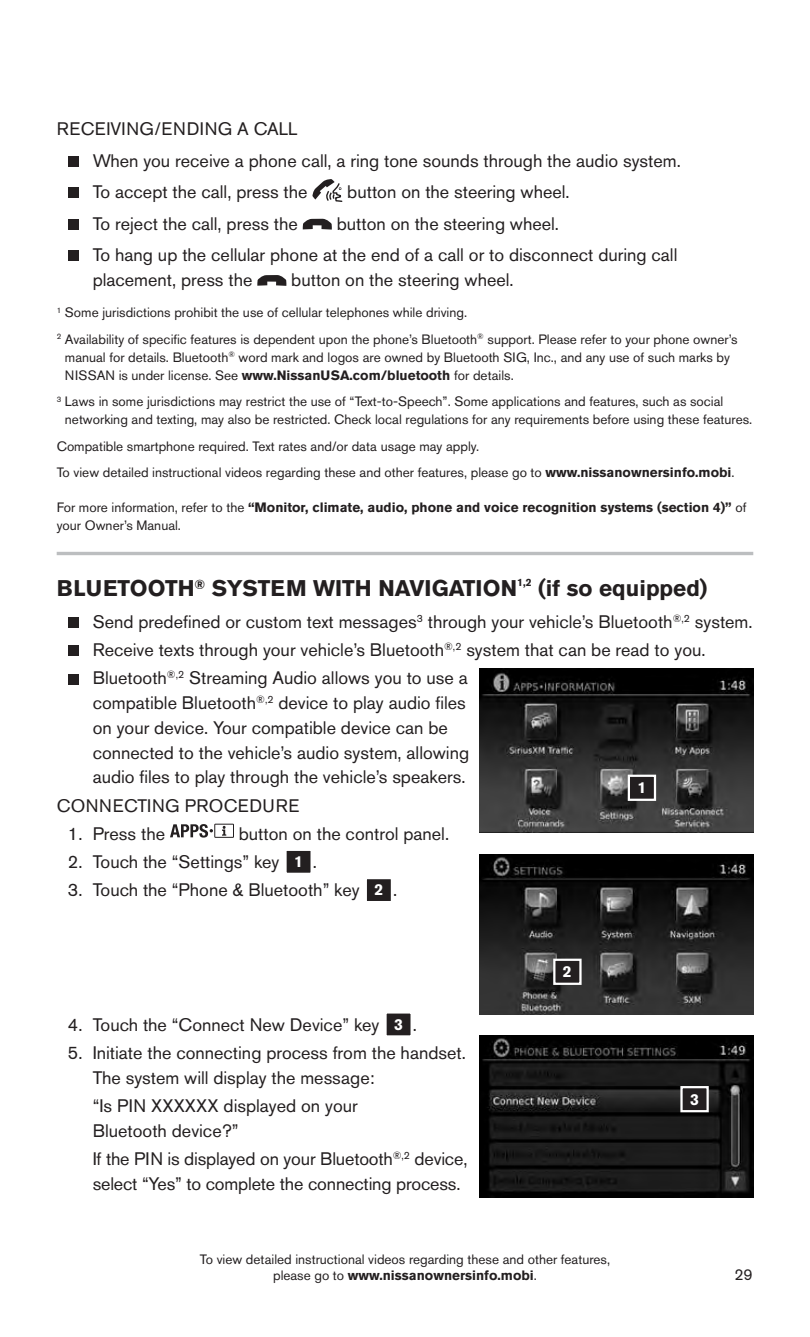
<style>
.page{position:relative;width:810px;height:1337px;background:#fff}
.page>*{position:absolute;margin:0;border:0;box-sizing:border-box;transform-origin:0 0}
.t1{font:700 22.5px "Akzidenz Grotesk Pro";color:#231f20}
.t2{font:18px/24.8px "Akzidenz Grotesk Pro";color:#231f20}
.t3{font:18px "Akzidenz Grotesk Pro";letter-spacing:.02em;color:#231f20}
.t4{font:700 15.75px "Akzidenz Grotesk Pro";color:#fff}
.t5{font:15.75px "Akzidenz Grotesk Pro";color:#231f20}
.t6{font:13.5px/26.3px "Akzidenz Grotesk Pro";color:#231f20}
.t7{font:700 13.5px/18px "Akzidenz Grotesk Pro";color:#231f20}
.t8{font:700 10.58px "Akzidenz Grotesk Pro";color:#231f20}
.s1{font-weight:700}
.s2{font-weight:400}
.s3{font-weight:700;font-size:15.75px;color:#fff}
</style>
<div class="page">
<div style="left:68px;top:156px;width:10px;height:11px;background:#231f20"></div>
<div style="left:68px;top:187px;width:10px;height:11px;background:#231f20"></div>
<svg style="left:313px;top:179px;width:29px;height:23px"></svg>
<div style="left:68px;top:219px;width:10px;height:11px;background:#231f20"></div>
<svg style="left:303px;top:219px;width:29px;height:11px"></svg>
<div style="left:68px;top:251px;width:10px;height:10px;background:#231f20"></div>
<svg style="left:257px;top:275px;width:29px;height:11px"></svg>
<div style="left:68px;top:617px;width:10px;height:11px;background:#231f20"></div>
<div style="left:68px;top:645px;width:10px;height:11px;background:#231f20"></div>
<div style="left:68px;top:674px;width:10px;height:10px;background:#231f20"></div>
<div style="left:214px;top:824px;width:20px;height:13px;border:1px solid #231f20"></div>
<svg style="left:222px;top:826px;width:4px;height:9px"></svg>
<svg style="left:170px;top:824px;width:43px;height:13px"></svg>
<div style="left:286px;top:849px;width:26px;height:25px;background:#231f20"></div>
<div style="left:284px;top:848px;width:29px;height:27px;border:2px solid #fff"></div>
<div style="left:366px;top:878px;width:26px;height:24px;background:#231f20"></div>
<div style="left:365px;top:877px;width:28px;height:26px;border:2px solid #fff"></div>
<div style="left:386px;top:1012px;width:26px;height:24px;background:#231f20"></div>
<div style="left:384px;top:1011px;width:29px;height:26px;border:2px solid #fff"></div>
<img style="left:480px;top:668px;width:273px;height:164px">
<div style="left:629px;top:775px;width:26px;height:24px;background:#231f20"></div>
<div style="left:628px;top:774px;width:28px;height:27px;border:2px solid #fff"></div>
<img style="left:480px;top:855px;width:273px;height:160px">
<div style="left:554px;top:959px;width:26px;height:24px;background:#231f20"></div>
<div style="left:553px;top:958px;width:29px;height:27px;border:2px solid #fff"></div>
<img style="left:480px;top:1035px;width:273px;height:162px">
<div style="left:682px;top:1087px;width:26px;height:24px;background:#231f20"></div>
<div style="left:680px;top:1086px;width:29px;height:26px;border:2px solid #fff"></div>
<hr style="left:57px;top:552px;width:696px;height:3px;background:#bcbec0">
<p class="t2" style="left:93px;top:113px;width:590px;line-height:31.5px;text-indent:-36px">RECEIVING/ENDING A CALL<br>When you receive a phone call, a ring tone sounds through the audio system.<br>To accept the call, press the</p>
<p class="t2" style="left:347px;top:179px;width:224px">button on the steering wheel.</p>
<p class="t2" style="left:93px;top:207px;width:586px;line-height:31.5px;text-indent:244px">button on the steering wheel.<br>To hang up the cellular phone at the end of a call or to disconnect during call</p>
<p class="t2" style="left:93px;top:267px;width:161px">placement, press the</p>
<p class="t2" style="left:291px;top:267px;width:224px">button on the steering wheel.</p>
<p class="t6" style="left:57px;top:299px;width:682px"><sup>1</sup> Some jurisdictions prohibit the use of cellular telephones while driving.<br><sup>2</sup> Availability of specific features is dependent upon the phone’s Bluetooth<sup>®</sup> support. Please refer to your phone owner’s</p>
<p class="t6" style="left:65px;top:348px;width:667px;line-height:18px">manual for details. Bluetooth<sup>®</sup> word mark and logos are owned by Bluetooth SIG, Inc., and any use of such marks by<br>NISSAN is under license. See <span class="s1">www.NissanUSA.com/bluetooth</span> for details.</p>
<p class="t6" style="left:65px;top:392px;width:689px;line-height:18px;text-indent:-8px"><sup>3</sup> Laws in some jurisdictions may restrict the use of “Text-to-Speech”. Some applications and features, such as social networking and texting, may also be restricted. Check local regulations for any requirements before using these features.</p>
<p class="t6" style="left:57px;top:432px;width:679px">Compatible smartphone required. Text rates and/or data usage may apply.<br>To view detailed instructional videos regarding these and other features, please go to <span class="s1">www.nissanownersinfo.mobi</span>.</p>
<p class="t7" style="left:57px;top:498px;width:691px"><span class="s2">For more information, refer to the</span> “Monitor, climate, audio, phone and voice recognition systems (section 4)” <span class="s2">of your Owner’s Manual.</span></p>
<p class="t2" style="left:93px;top:211px;width:207px">To reject the call, press the</p>
<p class="t1" style="left:57px;top:574px;width:462px">BLUETOOTH<sup>®</sup> SYSTEM WITH NAVIGATION</p>
<p class="t8" style="left:517px;top:575px;width:16px">1,2</p>
<p class="t1" style="left:538px;top:574px;width:171px">(if so equipped)</p>
<p class="t2" style="left:93px;top:607px;width:661px;line-height:28.3px">Send predefined or custom text messages<sup>3</sup> through your vehicle’s Bluetooth<sup>®,2</sup> system.<br>Receive texts through your vehicle’s Bluetooth<sup>®,2</sup> system that can be read to you.<br>Bluetooth<sup>®,2</sup> Streaming Audio allows you to use a</p>
<p class="t2" style="left:93px;top:690px;width:378px">compatible Bluetooth<sup>®,2</sup> device to play audio files on your device. Your compatible device can be connected to the vehicle’s audio system, allowing audio files to play through the vehicle’s speakers.</p>
<p class="t3" style="left:57px;top:793px;width:244px">CONNECTING PROCEDURE</p>
<p class="t2" style="left:68px;top:821px;width:99px">1. Press the</p>
<p class="t2" style="left:239px;top:821px;width:212px">button on the control panel.</p>
<p class="t2" style="left:68px;top:849px;width:250px">2. Touch the “Settings” key <span class="s3">1</span> .</p>
<p class="t2" style="left:68px;top:877px;width:331px">3. Touch the “Phone &amp; Bluetooth” key <span class="s3">2</span> .</p>
<p class="t4" style="left:638px;top:777px;width:10px">1</p>
<p class="t2" style="left:68px;top:1012px;width:350px">4. Touch the “Connect New Device” key <span class="s3">3</span> .</p>
<p class="t2" style="left:93px;top:1040px;width:375px;text-indent:-25px">5. Initiate the connecting process from the handset.<br>The system will display the message:</p>
<p class="t2" style="left:93px;top:1093px;width:267px">“Is PIN XXXXXX displayed on your<br>Bluetooth device?”</p>
<p class="t2" style="left:93px;top:1146px;width:376px">If the PIN is displayed on your Bluetooth<sup>®,2</sup> device, select “Yes” to complete the connecting process.</p>
<p class="t4" style="left:563px;top:961px;width:10px">2</p>
<p class="t6" style="left:200px;top:1251px;width:412px;line-height:16.2px;text-align:center">To view detailed instructional videos regarding these and other features, please go to <span class="s1">www.nissanownersinfo.mobi</span>.</p>
<p class="t4" style="left:690px;top:1088px;width:10px">3</p>
<p class="t5" style="left:735px;top:1264px;width:20px">29</p>
</div>
